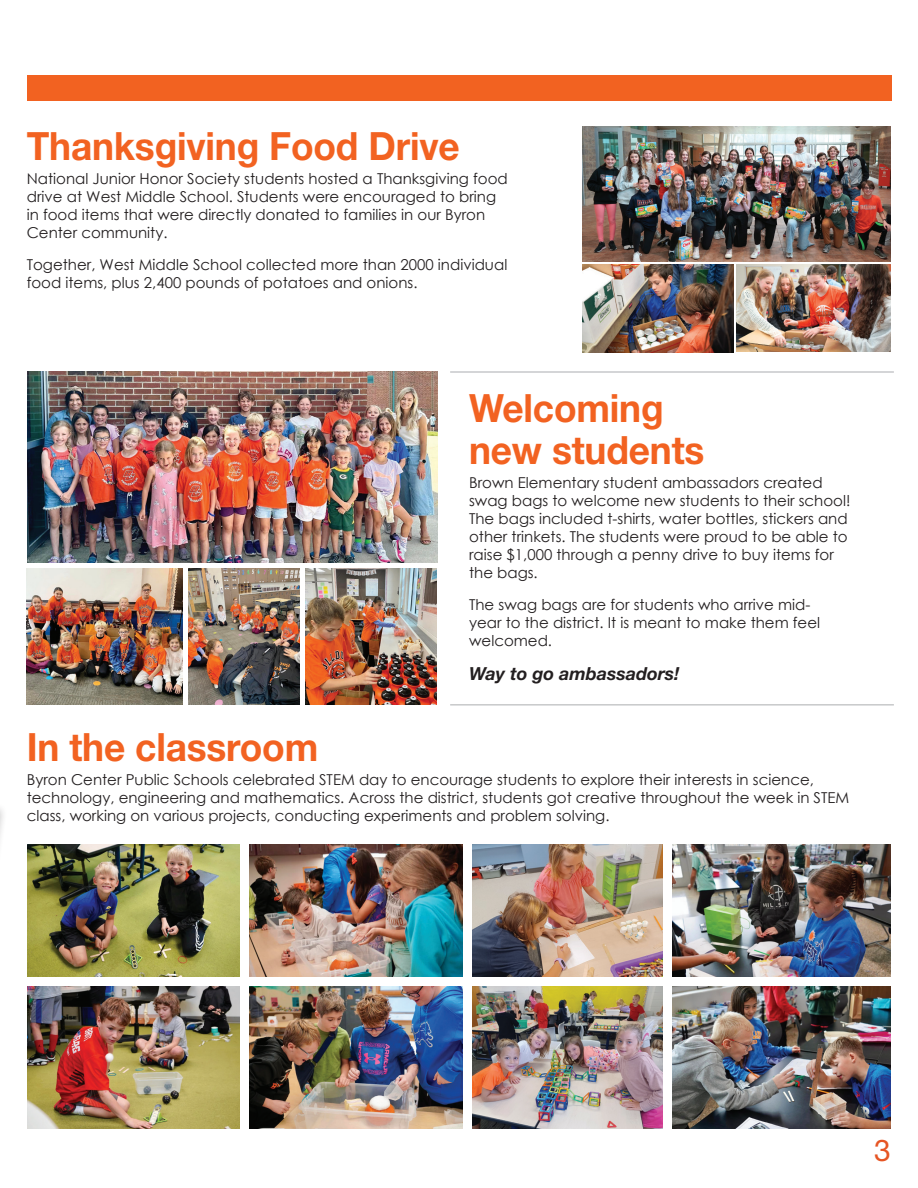
<style>
.page{position:relative;width:918px;height:1188px;background:#fff}
.page>*{position:absolute;margin:0;border:0;box-sizing:border-box;transform-origin:0 0}
.t1{font:700 39px/42px "Helvetica Neue LT Std";letter-spacing:-.005em;color:#f26221;scale:.95 1}
.t2{font:30px "Helvetica Neue LT Std";color:#e65524}
.t3{font:italic 700 18px "Helvetica Neue LT Std";color:#231f20}
.t4{font:15px/18px "Century Gothic";color:#231f20}
</style>
<div class="page">
<div style="left:27px;top:75px;width:864px;height:26px;background:#f26221"></div>
<img style="left:583px;top:127px;width:308px;height:134px">
<img style="left:737px;top:265px;width:154px;height:86px">
<img style="left:583px;top:265px;width:150px;height:87px">
<img style="left:27px;top:987px;width:213px;height:142px">
<img style="left:27px;top:845px;width:213px;height:131px">
<img style="left:250px;top:987px;width:213px;height:142px">
<img style="left:250px;top:845px;width:213px;height:131px">
<img style="left:473px;top:987px;width:189px;height:142px">
<img style="left:473px;top:845px;width:189px;height:131px">
<img style="left:672px;top:987px;width:219px;height:142px">
<img style="left:672px;top:845px;width:219px;height:131px">
<img style="left:27px;top:371px;width:410px;height:192px">
<img style="left:188px;top:569px;width:112px;height:136px">
<img style="left:306px;top:569px;width:131px;height:136px">
<img style="left:27px;top:569px;width:155px;height:136px">
<hr style="left:450px;top:371px;width:444px;height:2px;background:#c7c8ca">
<hr style="left:450px;top:704px;width:444px;height:2px;background:#c7c8ca">
<h1 class="t1" style="left:27px;top:124px;width:457px">Thanksgiving Food Drive</h1>
<p class="t4" style="left:27px;top:170px;width:482px">National Junior Honor Society students hosted a Thanksgiving food drive at West Middle School. Students were encouraged to bring in food items that were directly donated to families in our Byron Center community.</p>
<p class="t4" style="left:27px;top:255px;width:482px">Together, West Middle School collected more than 2000 individual food items, plus 2,400 pounds of potatoes and onions.</p>
<h1 class="t1" style="left:469px;top:386px;width:249px">Welcoming new students</h1>
<p class="t4" style="left:469px;top:474px;width:383px">Brown Elementary student ambassadors created swag bags to welcome new students to their school!<br>The bags included t-shirts, water bottles, stickers and other trinkets. The students were proud to be able to raise $1,000 through a penny drive to buy items for the bags.</p>
<p class="t4" style="left:469px;top:595px;width:352px">The swag bags are for students who arrive mid&shy;year to the district. It is meant to make them feel welcomed.</p>
<p class="t3" style="left:469px;top:663px;width:212px">Way to go ambassadors!</p>
<h1 class="t1" style="left:27px;top:725px;width:308px">In the classroom</h1>
<p class="t4" style="left:27px;top:771px;width:824px">Byron Center Public Schools celebrated STEM day to encourage students to explore their interests in science, technology, engineering and mathematics. Across the district, students got creative throughout the week in STEM class, working on various projects, conducting experiments and problem solving.</p>
<h2 class="t2" style="left:874px;top:1132px;width:18px">3</h2>
</div>
